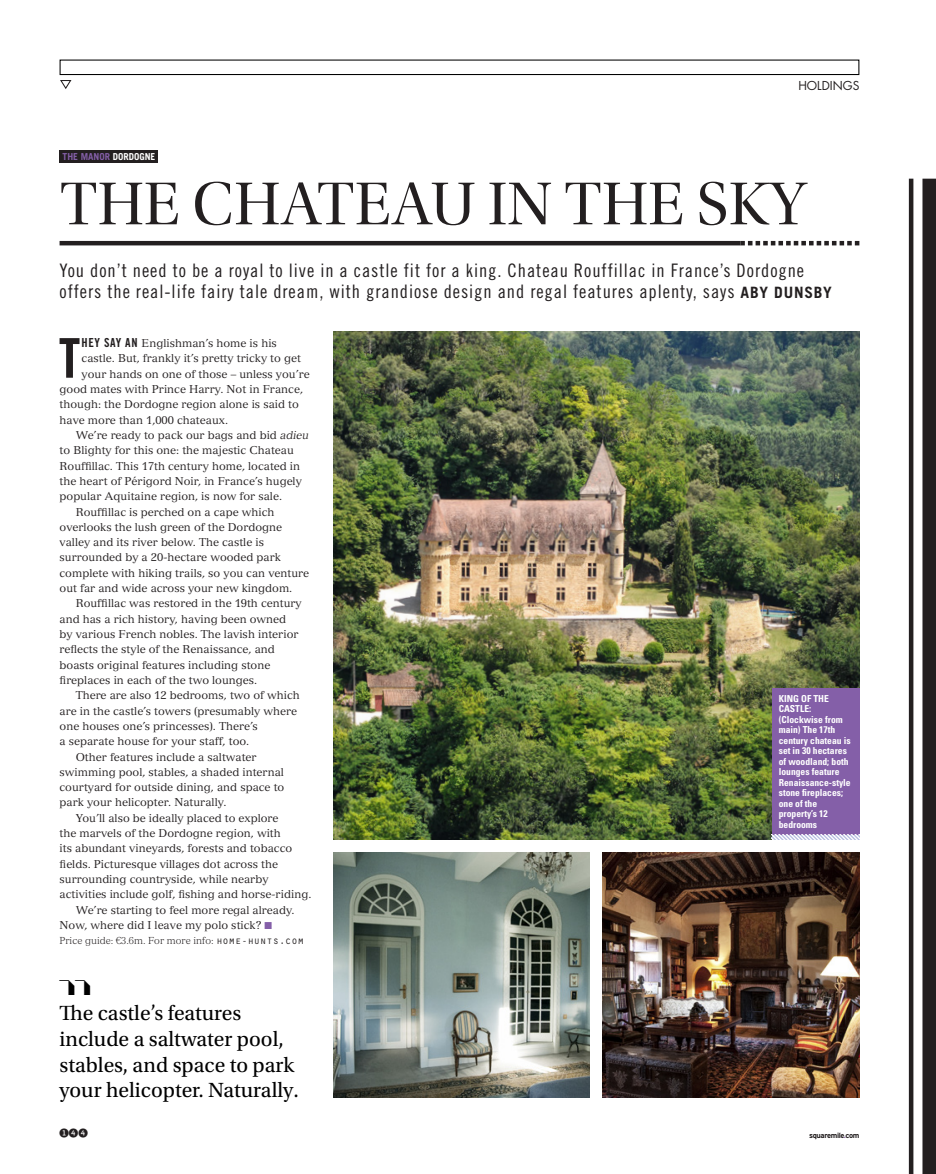
<style>
.page{position:relative;width:936px;height:1174px;background:#fff}
.page>*{position:absolute;margin:0;border:0;box-sizing:border-box;transform-origin:0 0}
.headline{font:63px "Utopia Std Disp";letter-spacing:.01em;color:#231f20}
.first{font:54.9px "Trade Gothic LT Std Bd Cn 20";color:#231f20}
.pull{font:21.6px/25.7px "Utopia Std";color:#000}
.standfirst{font:18.6px/21px "Trade Gothic LT Std Cn 18";letter-spacing:.05em;color:#231f20}
.t1{font:12px "Futura Std";color:#231f20}
.strap_left{font:12px "LTC Circled Caps Filled";color:#231f20}
.indent{font:11.1px/15.3px "Versailles LT Std";color:#231f20}
.first-2{font:11.1px "Versailles LT Std";color:#231f20}
.end_notes{font:300 9.9px "Versailles LT Std";color:#231f20}
.captions{font:700 condensed 9.6px/10.5px "Univers LT Std";color:#fff}
.Tags{font:700 9.6px "Trade Gothic LT Std";color:#845fa8}
.t2{font:700 7.5px "Interstate";letter-spacing:-.05em;color:#231f20}
.s1{color:#fff}
.s2{font-family:"Trade Gothic LT Std";font-weight:700;font-size:15.6px}
.s3{font-family:"Trade Gothic LT Std Bd Cn 20";font-size:12.45px}
.s4{font-style:italic}
.s5{color:#845fa8}
.s6{font-family:"Orator Std";font-weight:400;font-size:10.5px}
</style>
<div class="page">
<div style="left:60px;top:150px;width:98px;height:13px;background:#231f20"></div>
<hr style="left:60px;top:241px;width:680px;height:4px;background:#231f20">
<svg style="left:740px;top:241px;width:119px;height:4px"></svg>
<img style="left:333px;top:332px;width:526px;height:507px">
<div style="left:771px;top:688px;width:88px;height:146px;background:#845fa8"></div>
<svg style="left:771px;top:835px;width:88px;height:4px"></svg>
<img style="left:333px;top:852px;width:257px;height:245px">
<img style="left:602px;top:852px;width:257px;height:245px">
<div style="left:922px;top:179px;width:13px;height:995px;background:#231f20"></div>
<div style="left:908px;top:179px;width:5px;height:995px;background:#231f20"></div>
<svg style="left:60px;top:80px;width:12px;height:9px"></svg>
<div style="left:60px;top:60px;width:799px;height:15px;border:1px solid #000"></div>
<p class="t1" style="left:798px;top:78px;width:62px">HOLDINGS</p>
<p class="Tags" style="left:63px;top:151px;width:94px">THE MANOR <span class="s1">DORDOGNE</span></p>
<p class="headline" style="left:60px;top:170px;width:747px">THE CHATEAU IN THE SKY</p>
<p class="standfirst" style="left:60px;top:259px;width:773px">You don’t need to be a royal to live in a castle fit for a king. Chateau Rouffillac in France’s Dordogne offers the real-life fairy tale dream, with grandiose design and regal features aplenty, says <span class="s2">ABY DUNSBY</span></p>
<p class="first" style="left:59px;top:325px;width:23px">T</p>
<p class="first-2" style="left:82px;top:336px;width:197px"><span class="s3">HEY SAY AN</span> Englishman’s home is his</p>
<p class="first-2" style="left:82px;top:352px;width:221px">castle. But, frankly it’s pretty tricky to get</p>
<p class="first-2" style="left:82px;top:367px;width:229px">your hands on one of those – unless you’re</p>
<p class="first-2" style="left:60px;top:382px;width:245px">good mates with Prince Harry. Not in France,</p>
<p class="first-2" style="left:60px;top:398px;width:241px">though: the Dordogne region alone is said to</p>
<p class="first-2" style="left:60px;top:413px;width:170px">have more than 1,000 chateaux.</p>
<p class="indent" style="left:60px;top:427px;width:250px;text-indent:16px">We’re ready to pack our bags and bid <span class="s4">adieu </span>to Blighty for this one: the majestic Chateau Rouffillac. This 17th century home, located in the heart of Périgord Noir, in France’s hugely popular Aquitaine region, is now for sale.</p>
<p class="indent" style="left:60px;top:504px;width:251px;text-indent:16px">Rouffillac is perched on a cape which overlooks the lush green of the Dordogne valley and its river below. The castle is surrounded by a 20-hectare wooded park complete with hiking trails, so you can venture out far and wide across your new kingdom.</p>
<p class="indent" style="left:60px;top:596px;width:244px;text-indent:16px">Rouffillac was restored in the 19th century and has a rich history, having been owned by various French nobles. The lavish interior reflects the style of the Renaissance, and boasts original features including stone fireplaces in each of the two lounges.</p>
<p class="indent" style="left:60px;top:687px;width:242px;text-indent:16px">There are also 12 bedrooms, two of which are in the castle’s towers (presumably where one houses one’s princesses). There’s<br>a separate house for your staff, too.</p>
<p class="indent" style="left:60px;top:749px;width:226px;text-indent:16px">Other features include a saltwater swimming pool, stables, a shaded internal courtyard for outside dining, and space to park your helicopter. Naturally.</p>
<p class="indent" style="left:60px;top:810px;width:253px;text-indent:16px">You’ll also be ideally placed to explore<br>the marvels of the Dordogne region, with<br>its abundant vineyards, forests and tobacco fields. Picturesque villages dot across the surrounding countryside, while nearby activities include golf, fishing and horse-riding.</p>
<p class="indent" style="left:60px;top:902px;width:236px;text-indent:16px">We’re starting to feel more regal already.<br>Now, where did I leave my polo stick? <span class="s5">■</span></p>
<p class="end_notes" style="left:60px;top:935px;width:246px">Price guide: €3.6m. For more info: <span class="s6">home-hunts.com</span></p>
<p class="captions" style="left:778px;top:693px;width:73px">KING OF THE<br>CASTLE: (Clockwise from main) The 17th century chateau is set in 30 hectares of woodland; both lounges feature<br>Renaissance-style stone fireplaces; one of the property’s 12 bedrooms</p>
<p class="pull" style="left:60px;top:1001px;width:241px">The castle’s features include a saltwater pool, stables, and space to park your helicopter. Naturally.</p>
<p class="strap_left" style="left:60px;top:1126px;width:30px">144</p>
<p class="t2" style="left:809px;top:1130px;width:52px">squaremile<span class="s5">.</span>com</p>
</div>
